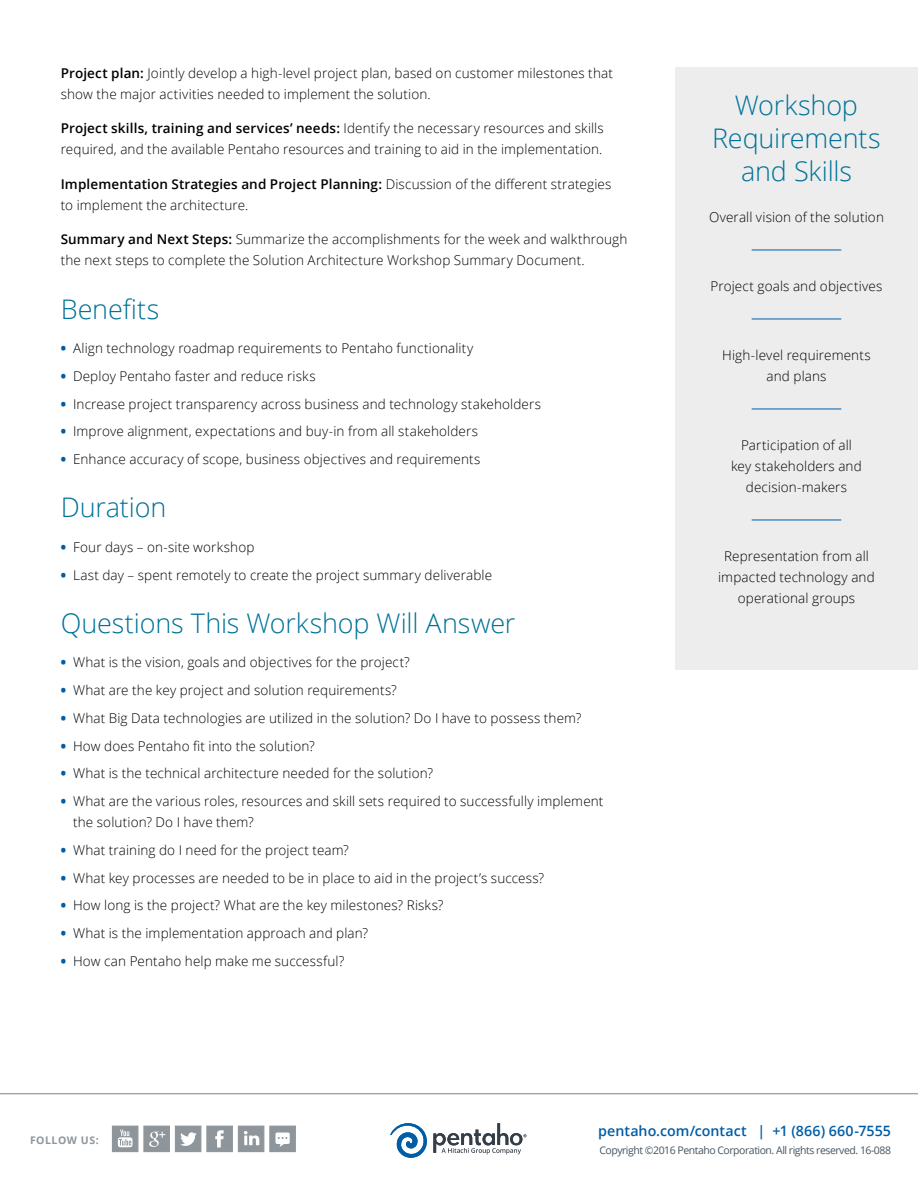
<style>
.page{position:relative;width:918px;height:1188px;background:#fff}
.page>*{position:absolute;margin:0;border:0;box-sizing:border-box;transform-origin:0 0}
.t1{font:300 27px/33px "Open Sans";letter-spacing:-.005em;color:#007297;text-align:center}
.t2{font:600 14.25px "Open Sans";letter-spacing:.005em;color:#005da6}
.t3{font:300 13.5px/21px "Open Sans";letter-spacing:.01em;color:#000}
.t4{font:10.5px "Open Sans";letter-spacing:-.045em;color:#455560}
.t5{font:700 10.5px "Open Sans";letter-spacing:.05em;color:#8f969b}
.s1{font-weight:600}
.s2{font-weight:800;color:#005da6}
</style>
<div class="page">
<hr style="left:0;top:1093px;width:918px;height:1px;background:#7d868c">
<div style="left:206px;top:1126px;width:27px;height:26px;background:#8f969b;border:1px solid #8f969b"></div>
<svg style="left:215px;top:1130px;width:9px;height:18px"></svg>
<div style="left:238px;top:1126px;width:26px;height:26px;background:#8f969b"></div>
<svg style="left:244px;top:1131px;width:15px;height:14px"></svg>
<div style="left:143px;top:1126px;width:27px;height:26px;background:#8f969b;border:1px solid #8f969b"></div>
<svg style="left:149px;top:1132px;width:16px;height:15px"></svg>
<div style="left:175px;top:1126px;width:26px;height:26px;background:#8f969b"></div>
<svg style="left:180px;top:1132px;width:17px;height:14px"></svg>
<div style="left:112px;top:1126px;width:26px;height:26px;background:#8f969b"></div>
<svg style="left:118px;top:1130px;width:15px;height:17px"></svg>
<svg style="left:390px;top:1123px;width:136px;height:35px"></svg>
<div style="left:269px;top:1126px;width:27px;height:26px;background:#8f969b;border:1px solid #8f969b"></div>
<svg style="left:275px;top:1133px;width:15px;height:14px"></svg>
<div style="left:675px;top:68px;width:243px;height:602px;background:#ededee"></div>
<hr style="left:752px;top:250px;width:89px;height:1px;background:#005da6">
<hr style="left:752px;top:319px;width:89px;height:1px;background:#005da6">
<hr style="left:752px;top:409px;width:89px;height:1px;background:#005da6">
<hr style="left:752px;top:520px;width:89px;height:1px;background:#005da6">
<p class="t3" style="left:61px;top:62px;width:554px"><span class="s1">Project plan:</span> Jointly develop a high-level project plan, based on customer milestones that show the major activities needed to implement the solution.</p>
<p class="t3" style="left:61px;top:118px;width:545px"><span class="s1">Project skills, training and services’ needs:</span> Identify the necessary resources and skills required, and the available Pentaho resources and training to aid in the implementation.</p>
<p class="t3" style="left:61px;top:173px;width:552px"><span class="s1">Implementation Strategies and Project Planning:</span> Discussion of the different strategies to implement the architecture.</p>
<p class="t3" style="left:61px;top:229px;width:568px"><span class="s1">Summary and Next Steps:</span> Summarize the accomplishments for the week and walkthrough the next steps to complete the Solution Architecture Workshop Summary Document.</p>
<h1 class="t1" style="left:61px;top:292px;width:100px">Benefits</h1>
<p class="t3" style="left:61px;top:337px;width:414px"><span class="s2">•</span> Align technology roadmap requirements to Pentaho functionality</p>
<p class="t3" style="left:61px;top:365px;width:256px"><span class="s2">•</span> Deploy Pentaho faster and reduce risks</p>
<p class="t3" style="left:61px;top:393px;width:482px"><span class="s2">•</span> Increase project transparency across business and technology stakeholders</p>
<p class="t3" style="left:61px;top:421px;width:419px"><span class="s2">•</span> Improve alignment, expectations and buy-in from all stakeholders</p>
<p class="t3" style="left:61px;top:448px;width:421px"><span class="s2">•</span> Enhance accuracy of scope, business objectives and requirements</p>
<h1 class="t1" style="left:61px;top:490px;width:107px">Duration</h1>
<p class="t3" style="left:61px;top:536px;width:195px"><span class="s2">•</span> Four days – on-site workshop</p>
<p class="t3" style="left:61px;top:564px;width:433px"><span class="s2">•</span> Last day – spent remotely to create the project summary deliverable</p>
<h1 class="t1" style="left:61px;top:606px;width:456px">Questions This Workshop Will Answer</h1>
<p class="t3" style="left:61px;top:652px;width:351px"><span class="s2">•</span> What is the vision, goals and objectives for the project?</p>
<p class="t3" style="left:61px;top:679px;width:338px"><span class="s2">•</span> What are the key project and solution requirements?</p>
<p class="t3" style="left:61px;top:707px;width:522px"><span class="s2">•</span> What Big Data technologies are utilized in the solution? Do I have to possess them?</p>
<p class="t3" style="left:61px;top:735px;width:255px"><span class="s2">•</span> How does Pentaho fit into the solution?</p>
<p class="t3" style="left:61px;top:763px;width:374px"><span class="s2">•</span> What is the technical architecture needed for the solution?</p>
<p class="t3" style="left:73px;top:790px;width:532px;text-indent:-12px"><span class="s2">•</span> What are the various roles, resources and skill sets required to successfully implement the solution? Do I have them?</p>
<p class="t3" style="left:61px;top:839px;width:290px"><span class="s2">•</span> What training do I need for the project team?</p>
<p class="t3" style="left:61px;top:867px;width:485px"><span class="s2">•</span> What key processes are needed to be in place to aid in the project’s success?</p>
<p class="t3" style="left:61px;top:895px;width:384px"><span class="s2">•</span> How long is the project? What are the key milestones? Risks?</p>
<p class="t3" style="left:61px;top:922px;width:309px"><span class="s2">•</span> What is the implementation approach and plan?</p>
<p class="t3" style="left:61px;top:950px;width:285px"><span class="s2">•</span> How can Pentaho help make me successful?</p>
<h1 class="t1" style="left:712px;top:88px;width:170px">Workshop<br>Requirements and Skills</h1>
<p class="t3" style="left:709px;top:207px;width:176px">Overall vision of the solution</p>
<p class="t3" style="left:711px;top:276px;width:173px">Project goals and objectives</p>
<p class="t3" style="left:722px;top:345px;width:150px;text-align:center">High-level requirements and plans</p>
<p class="t3" style="left:731px;top:435px;width:132px;text-align:center">Participation of all key stakeholders and decision-makers</p>
<p class="t3" style="left:718px;top:546px;width:158px;text-align:center">Representation from all impacted technology and operational groups</p>
<p class="t5" style="left:30px;top:1133px;width:70px">FOLLOW US:</p>
<p class="t2" style="left:598px;top:1122px;width:294px">pentaho.com/contact | +1 (866) 660-7555</p>
<p class="t4" style="left:599px;top:1143px;width:293px">Copyright ©2016 Pentaho Corporation. All rights reserved. 16-088</p>
</div>
